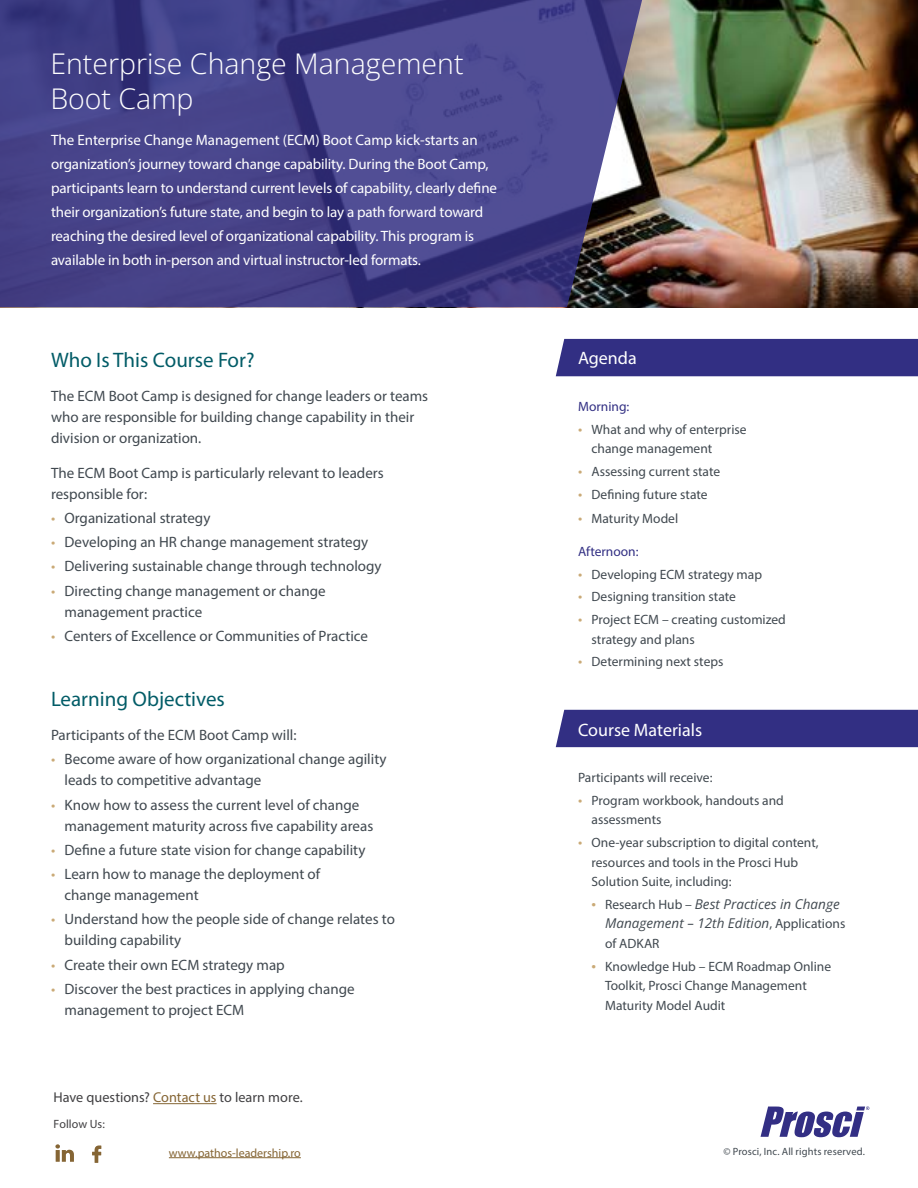
<style>
.page{position:relative;width:918px;height:1188px;background:#fff}
.page>*{position:absolute;margin:0;border:0;box-sizing:border-box;transform-origin:0 0}
.t1{font:300 28.5px/34.5px "Open Sans";color:#fff}
.t2{font:21px "Myriad Pro";color:#025c67}
.t3{font:18px "Myriad Pro";color:#fff}
.t4{font:16.5px "Myriad Pro";color:#caaa77}
.t5{font:15px/24.3px "Myriad Pro";color:#40484f}
.t6{font:15px/24px "Myriad Pro";letter-spacing:-.01em;color:#fff}
.t7{font:15px "Myriad Pro";color:#caaa77}
.t8{font:14.25px "Myriad Pro";color:#414042}
.t9{font:13.5px/22.8px "Myriad Pro";color:#40484f}
.t10{font:italic 13.5px "Open Sans";color:#40484f}
.t11{font:13.5px "Myriad Pro";color:#322f83}
.t12{font:12px "Myriad Pro";color:#856534}
.t13{font:12px "Myriad Pro";color:#414042}
.t14{font:10.5px "Myriad Pro";letter-spacing:.01em;color:#40484f}
.s1{color:#856534}
.s2{font-family:"Myriad Pro";font-style:normal}
</style>
<div class="page">
<img style="left:645px;top:0;width:273px;height:307px">
<div style="left:556px;top:710px;width:362px;height:37px;background:#322f83"></div>
<svg style="left:0;top:0;width:645px;height:307px;background:#474486"></svg>
<div style="left:556px;top:339px;width:362px;height:37px;background:#322f83"></div>
<svg style="left:761px;top:1106px;width:108px;height:31px"></svg>
<hr style="left:153px;top:1103px;width:64px;height:1px;background:#856534">
<hr style="left:169px;top:1157px;width:132px;height:1px;background:#856534">
<svg style="left:92px;top:1146px;width:9px;height:17px"></svg>
<svg style="left:55px;top:1144px;width:19px;height:18px"></svg>
<h1 class="t1" style="left:50px;top:46px;width:415px">Enterprise Change Management<br>Boot Camp</h1>
<p class="t6" style="left:51px;top:127px;width:448px">The Enterprise Change Management (ECM) Boot Camp kick-starts an organizations’ journey toward change capability. During the Boot Camp, participants learn to understand current levels of capability, clearly define their organizations’ future state, and begin to lay a path forward toward reaching the desired level of organizational capability. This program is available in both in-person and virtual instructor-led formats.</p>
<h2 class="t2" style="left:51px;top:347px;width:205px">Who Is This Course For?</h2>
<p class="t5" style="left:51px;top:385px;width:379px;line-height:21px">The ECM Boot Camp is designed for change leaders or teams who are responsible for building change capability in their division or organization.</p>
<p class="t5" style="left:51px;top:462px;width:334px;line-height:21px">The ECM Boot Camp is particularly relevant to leaders responsible for:</p>
<p class="t5" style="left:65px;top:505px;width:147px">Organizational strategy</p>
<p class="t7" style="left:51px;top:509px;width:6px">•</p>
<p class="t7" style="left:51px;top:533px;width:6px">•</p>
<p class="t5" style="left:65px;top:530px;width:305px">Developing an HR change management strategy</p>
<p class="t7" style="left:51px;top:557px;width:6px">•</p>
<p class="t5" style="left:65px;top:554px;width:319px">Delivering sustainable change through technology</p>
<p class="t7" style="left:51px;top:581px;width:6px">•</p>
<p class="t5" style="left:65px;top:578px;width:263px">Directing change management or change</p>
<p class="t7" style="left:51px;top:627px;width:6px">•</p>
<p class="t5" style="left:65px;top:599px;width:305px">management practice<br>Centers of Excellence or Communities of Practice</p>
<h2 class="t2" style="left:51px;top:686px;width:175px">Learning Objectives</h2>
<p class="t5" style="left:65px;top:723px;width:323px;text-indent:-14px">Participants of the ECM Boot Camp will:<br>Become aware of how organizational change agility</p>
<p class="t7" style="left:51px;top:750px;width:6px">•</p>
<p class="t7" style="left:51px;top:795px;width:6px">•</p>
<p class="t7" style="left:51px;top:841px;width:6px">•</p>
<p class="t7" style="left:51px;top:865px;width:6px">•</p>
<p class="t7" style="left:51px;top:910px;width:6px">•</p>
<p class="t7" style="left:51px;top:955px;width:6px">•</p>
<p class="t7" style="left:51px;top:980px;width:6px">•</p>
<p class="t5" style="left:65px;top:768px;width:296px">leads to competitive advantage<br>Know how to assess the current level of change</p>
<p class="t5" style="left:65px;top:813px;width:310px">management maturity across five capability areas<br>Define a future state vision for change capability</p>
<p class="t5" style="left:65px;top:862px;width:257px">Learn how to manage the deployment of</p>
<p class="t5" style="left:65px;top:883px;width:332px">change management<br>Understand how the people side of change relates to</p>
<p class="t5" style="left:65px;top:928px;width:222px">building capability<br>Create their own ECM strategy map</p>
<p class="t5" style="left:65px;top:976px;width:292px">Discover the best practices in applying change</p>
<p class="t5" style="left:65px;top:997px;width:181px">management to project ECM</p>
<p class="t8" style="left:54px;top:1089px;width:251px">Have questions? <span class="s1">Contact us</span> to learn more.</p>
<p class="t13" style="left:54px;top:1117px;width:53px">Follow Us:</p>
<p class="t12" style="left:169px;top:1145px;width:133px">www.pathos-leadership r o.</p>
<p class="t3" style="left:578px;top:347px;width:60px">Agenda</p>
<p class="t11" style="left:578px;top:398px;width:53px">Morning:</p>
<p class="t9" style="left:592px;top:417px;width:157px">What and why of enterprise</p>
<p class="t7" style="left:578px;top:419px;width:6px">•</p>
<p class="t7" style="left:578px;top:462px;width:6px">•</p>
<p class="t7" style="left:578px;top:484px;width:6px">•</p>
<p class="t9" style="left:592px;top:437px;width:130px">change management<br>Assessing current state</p>
<p class="t9" style="left:592px;top:482px;width:118px">Defining future state</p>
<p class="t9" style="left:592px;top:507px;width:88px">Maturity Model</p>
<p class="t7" style="left:578px;top:509px;width:6px">•</p>
<p class="t11" style="left:578px;top:543px;width:62px">Afternoon:</p>
<p class="t9" style="left:592px;top:562px;width:172px">Developing ECM strategy map</p>
<p class="t7" style="left:578px;top:564px;width:6px">•</p>
<p class="t7" style="left:578px;top:587px;width:6px">•</p>
<p class="t7" style="left:578px;top:610px;width:6px">•</p>
<p class="t7" style="left:578px;top:652px;width:6px">•</p>
<p class="t9" style="left:592px;top:585px;width:146px">Designing transition state</p>
<p class="t9" style="left:592px;top:608px;width:196px">Project ECM – creating customized</p>
<p class="t9" style="left:592px;top:627px;width:133px">strategy and plans<br>Determining next steps</p>
<p class="t3" style="left:578px;top:718px;width:126px">Course Materials</p>
<p class="t9" style="left:592px;top:766px;width:194px;text-indent:-14px">Participants will receive:<br>Program workbook, handouts and</p>
<p class="t7" style="left:578px;top:791px;width:6px">•</p>
<p class="t7" style="left:578px;top:833px;width:6px">•</p>
<p class="t9" style="left:592px;top:808px;width:229px">assessments<br>One-year subscription to digital content,</p>
<p class="t9" style="left:592px;top:852px;width:208px;line-height:19.5px">resources and tools in the Prosci Hub<br>Solution Suite, including:</p>
<p class="t10" style="left:605px;top:894px;width:236px"><span class="s2">Research Hub –</span> Best Practices in Change</p>
<p class="t4" style="left:592px;top:893px;width:6px">•</p>
<p class="t4" style="left:592px;top:955px;width:6px">•</p>
<p class="t10" style="left:605px;top:914px;width:242px">Management – 12th Edition<span class="s2">, Applications</span></p>
<p class="t9" style="left:605px;top:932px;width:228px">of ADKAR<br>Knowledge Hub – ECM Roadmap Online</p>
<p class="t9" style="left:605px;top:976px;width:203px;line-height:19.5px">Toolkit, Prosci Change Management<br>Maturity Model Audit</p>
<p class="t14" style="left:723px;top:1145px;width:143px">© Prosci, Inc. All rights reserved.</p>
</div>
